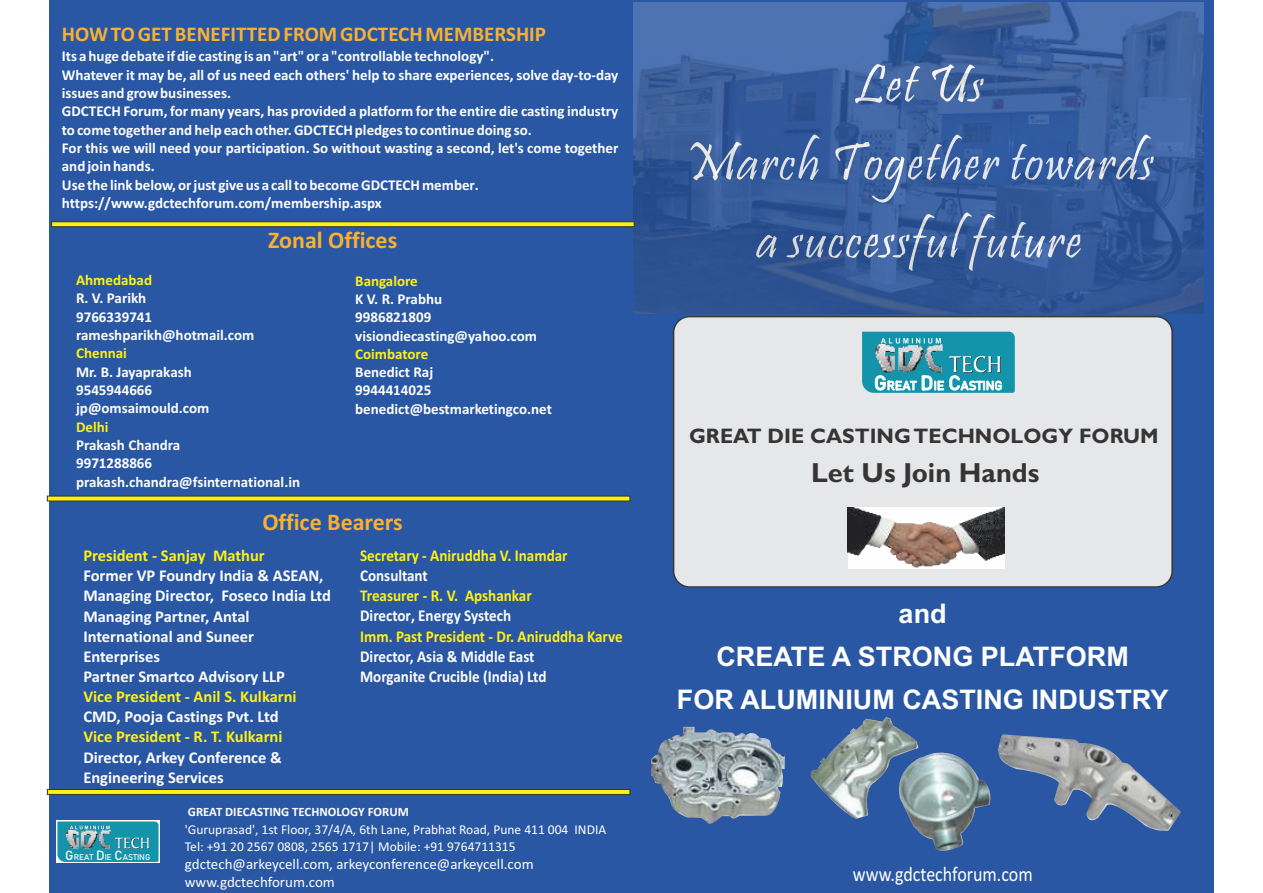
<style>
.page{position:relative;width:1263px;height:893px;background:#fff}
.page>*{position:absolute;margin:0;border:0;box-sizing:border-box;transform-origin:0 0}
.t1{font:54.6px/78px "Pristina";letter-spacing:.03em;color:#fefefe;text-align:center}
.t2{font:700 27.6px "Gill Sans";color:#373435}
.t3{font:700 27px/43.2px "Arial";color:#fefefe;text-align:center}
.t4{font:700 24px "Calibri";color:#fbb12f}
.t5{font:700 21px "Calibri";color:#fbb12f}
.t6{font:700 21px "Gill Sans";color:#373435}
.t7{font:20.85px "Calibri";color:#fefefe;scale:.86 1}
.t8{font:700 16.5px/20.1px "Calibri";color:#fefefe}
.t9{font:700 16.5px "Calibri";color:#fff212;scale:.91 1}
.t10{font:700 16.5px/20.1px "Calibri";color:#fefefe;scale:.91 1}
.t11{font:700 16.5px "Calibri";color:#fff212}
.t12{font:700 15px/18.3px "Calibri";color:#fefefe}
.t13{font:15px/18.3px "Calibri";color:#fefefe}
.t14{font:700 15px "Calibri";color:#fff212}
.t15{font:13.5px/16.5px "Calibri";color:#fefefe}
.t16{font:700 12.75px "Calibri";color:#fefefe}
.t17{font:12.45px "Bahnschrift";color:#fefefe}
.t18{font:8.25px "Bahnschrift";color:#fefefe}
.s1{font-size:13.2px}
.s2{font-size:19.95px}
</style>
<div class="page">
<div style="left:49px;top:0;width:582px;height:893px;background:#2957a4"></div>
<div style="left:631px;top:0;width:583px;height:893px;background:#2957a4"></div>
<div style="left:674px;top:317px;width:497px;height:269px;background:#e6e7e8;border-radius:15px"></div>
<img style="left:651px;top:726px;width:134px;height:98px">
<img style="left:998px;top:734px;width:183px;height:97px">
<img style="left:810px;top:717px;width:181px;height:134px">
<svg style="left:862px;top:332px;width:153px;height:61px;background:#2198ad"></svg>
<img style="left:876px;top:345px;width:68px;height:29px">
<div style="left:56px;top:820px;width:103px;height:43px;background:#fefefe"></div>
<svg style="left:57px;top:821px;width:102px;height:41px;background:#269aaf"></svg>
<img style="left:67px;top:830px;width:45px;height:19px">
<img style="left:634px;top:2px;width:569px;height:311px">
<img style="left:848px;top:508px;width:156px;height:61px">
<svg style="left:47px;top:496px;width:583px;height:5px;background:#d2c81a"></svg>
<svg style="left:51px;top:221px;width:583px;height:6px;background:#b9b222"></svg>
<svg style="left:47px;top:789px;width:583px;height:6px;background:#bab11e"></svg>
<h3 class="t5" style="left:62px;top:26px;width:486px">HOW TO GET BENEFITTED FROM GDCTECH MEMBERSHIP</h3>
<p class="t12" style="left:62px;top:49px;width:434px">Its a huge debate if die casting is an "art" or a "controllable technology".</p>
<p class="t12" style="left:62px;top:67px;width:558px">Whatever it may be, all of us need each others' help to share experiences, solve day-to-day issues and grow businesses.</p>
<p class="t12" style="left:62px;top:103px;width:558px">GDCTECH Forum, for many years, has provided a platform for the entire die casting industry to come together and help each other. GDCTECH pledges to continue doing so.</p>
<p class="t12" style="left:62px;top:140px;width:558px">For this we will need your participation. So without wasting a second, let's come together and join hands.</p>
<p class="t12" style="left:62px;top:177px;width:419px">Use the link below, or just give us a call to become GDCTECH member.</p>
<p class="t12" style="left:62px;top:195px;width:321px">https://www.gdctechforum.com/membership.aspx</p>
<p class="t14" style="left:76px;top:274px;width:77px">Ahmedabad</p>
<p class="t12" style="left:76px;top:290px;width:78px">R. V. Parikh<br>9766339741</p>
<p class="t12" style="left:76px;top:327px;width:180px">rameshparikh@hotmail.com</p>
<p class="t14" style="left:76px;top:347px;width:52px">Chennai</p>
<p class="t12" style="left:76px;top:364px;width:117px">Mr. B. Jayaprakash</p>
<p class="t12" style="left:76px;top:400px;width:135px">jp@omsaimould.com</p>
<p class="t12" style="left:76px;top:382px;width:78px">9545944666</p>
<h3 class="t4" style="left:268px;top:230px;width:131px">Zonal Offices</h3>
<p class="t14" style="left:355px;top:274px;width:64px">Bangalore</p>
<p class="t12" style="left:355px;top:291px;width:88px">K V. R. Prabhu</p>
<p class="t12" style="left:355px;top:309px;width:78px">9986821809</p>
<p class="t12" style="left:355px;top:328px;width:183px">visiondiecasting@yahoo.com</p>
<p class="t14" style="left:355px;top:348px;width:75px">Coimbatore</p>
<p class="t12" style="left:355px;top:364px;width:198px">Benedict Raj<br>9944414025 benedict@bestmarketingco.net</p>
<p class="t14" style="left:76px;top:420px;width:34px">Delhi</p>
<p class="t12" style="left:76px;top:455px;width:78px">9971288866</p>
<p class="t12" style="left:76px;top:437px;width:106px">Prakash Chandra</p>
<p class="t12" style="left:76px;top:474px;width:225px">prakash.chandra@fsinternational.in</p>
<h3 class="t4" style="left:262px;top:511px;width:142px">Office Bearers</h3>
<p class="t9" style="left:360px;top:549px;width:229px">Secretary - Aniruddha V. Inamdar</p>
<p class="t10" style="left:360px;top:567px;width:76px">Consultant</p>
<p class="t9" style="left:360px;top:589px;width:190px">Treasurer - R. V. Apshankar</p>
<p class="t10" style="left:360px;top:607px;width:167px">Director, Energy Systech</p>
<p class="t9" style="left:360px;top:629px;width:290px">Imm. Past President - Dr. Aniruddha Karve</p>
<p class="t10" style="left:360px;top:647px;width:206px">Director, Asia &amp; Middle East<br>Morganite Crucible (India) Ltd</p>
<p class="t11" style="left:83px;top:549px;width:183px">President - Sanjay Mathur</p>
<p class="t8" style="left:83px;top:567px;width:242px">Former VP Foundry India &amp; ASEAN,</p>
<p class="t8" style="left:83px;top:607px;width:203px">Managing Partner, Antal<br>International and Suneer<br>Enterprises<br>Partner Smartco Advisory LLP</p>
<p class="t8" style="left:83px;top:708px;width:197px">CMD, Pooja Castings Pvt. Ltd</p>
<p class="t11" style="left:83px;top:730px;width:201px">Vice President - R. T. Kulkarni</p>
<p class="t8" style="left:83px;top:748px;width:200px">Director, Arkey Conference &amp;<br>Engineering Services</p>
<p class="t8" style="left:83px;top:587px;width:249px">Managing Director, Foseco India Ltd</p>
<p class="t11" style="left:83px;top:690px;width:215px">Vice President - Anil S. Kulkarni</p>
<p class="t18" style="left:65px;top:853px;width:87px"><span class="s1">G</span>REAT <span class="s1">D</span>IE <span class="s1">C</span>ASTING</p>
<p class="t16" style="left:188px;top:807px;width:222px">GREAT DIECASTING TECHNOLOGY FORUM</p>
<p class="t15" style="left:185px;top:823px;width:423px">'Guruprasad', 1st Floor, 37/4/A, 6th Lane, Prabhat Road, Pune 411 004 INDIA<br>Tel: +91 20 2567 0808, 2565 1717| Mobile: +91 9764711315</p>
<p class="t13" style="left:185px;top:856px;width:350px">gdctech@arkeycell.com, arkeyconference@arkeycell.com www.gdctechforum.com</p>
<h1 class="t1" style="left:685px;top:52px;width:470px">Let Us<br>March Together towards a successful future</h1>
<p class="t17" style="left:874px;top:380px;width:130px"><span class="s2">G</span>REAT <span class="s2">D</span>IE <span class="s2">C</span>ASTING</p>
<h3 class="t6" style="left:689px;top:429px;width:471px">GREAT DIE CASTING TECHNOLOGY FORUM</h3>
<h2 class="t2" style="left:811px;top:463px;width:230px">Let Us Join Hands</h2>
<h3 class="t3" style="left:677px;top:594px;width:493px">and<br>CREATE A STRONG PLATFORM<br>FOR ALUMINIUM CASTING INDUSTRY</h3>
<h3 class="t7" style="left:853px;top:865px;width:211px">www.gdctechforum.com</h3>
</div>
